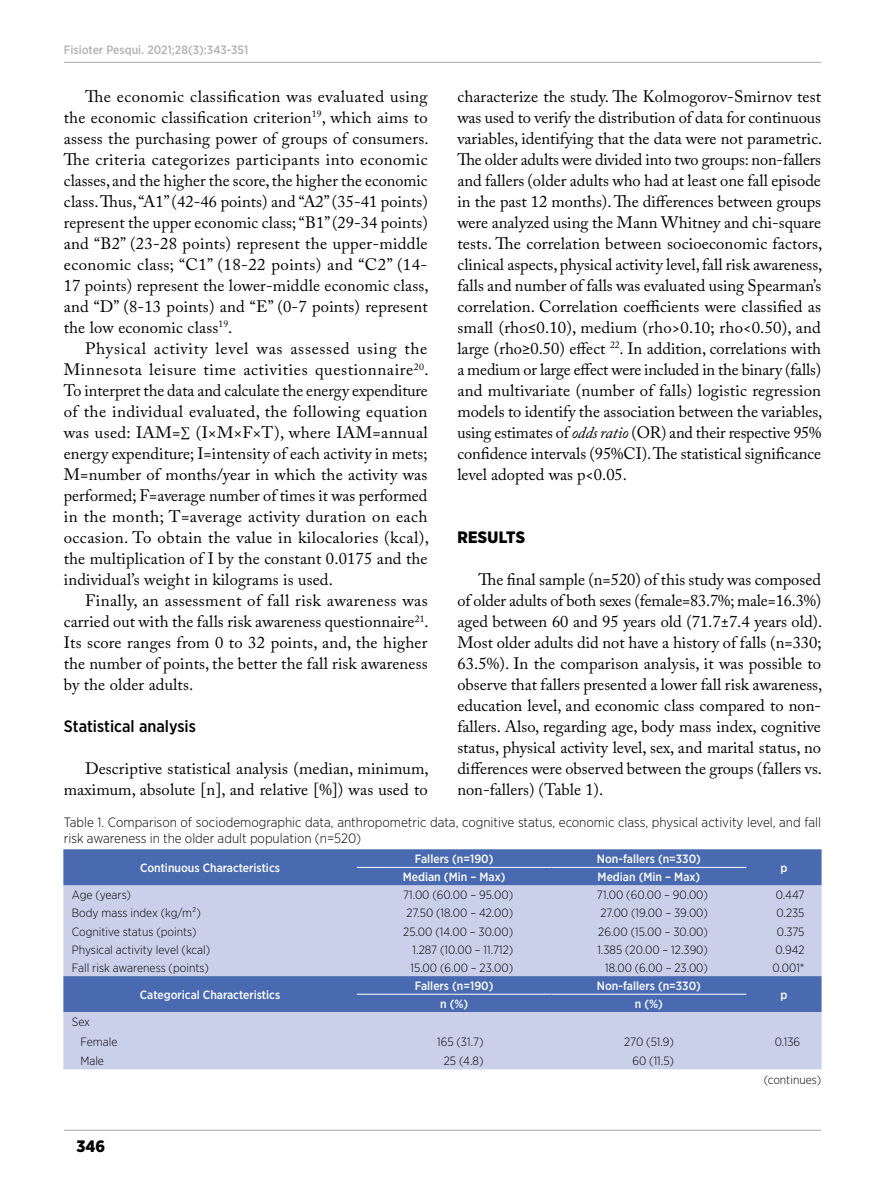
<style>
.page{position:relative;width:885px;height:1187px;background:#fff}
.page>*{position:absolute;margin:0;border:0;box-sizing:border-box;transform-origin:0 0}
.t1{font:16.5px/21px "Adobe Caslon Pro";letter-spacing:.005em;color:#000;text-align:justify}
.t2{font:500 16.5px "Gotham Narrow";color:#000}
.t3{font:900 16.5px "Gotham Narrow";letter-spacing:.015em;color:#000}
.t4{font:300 13.5px/16.2px "Gotham Narrow";color:#000}
.t5{font:300 12px/20.2px "Gotham Narrow";color:#000}
.t6{font:500 12px "Gotham Narrow";color:#fff}
.t7{font:500 12px "Gotham Narrow";color:#b3b2b2}
.s1{font-style:italic}
</style>
<div class="page">
<hr style="left:64px;top:62px;width:757px;height:1px;background:#b3b2b2">
<hr style="left:64px;top:1129px;width:757px;height:1px;background:#b3b2b2">
<div style="left:63px;top:849px;width:758px;height:36px;background:#496ab1"></div>
<svg style="left:63px;top:885px;width:758px;height:184px;background:#b2bcdf"></svg>
<hr style="left:356px;top:867px;width:195px;height:1px;background:#fff">
<hr style="left:551px;top:867px;width:195px;height:1px;background:#fff">
<hr style="left:356px;top:993px;width:195px;height:1px;background:#fff">
<hr style="left:551px;top:993px;width:195px;height:1px;background:#fff">
<p class="t7" style="left:64px;top:42px;width:186px">Fisioter Pesqui. 2021;28(3):343-351</p>
<p class="t1" style="left:64px;top:86px;width:366px;text-indent:21px">The economic classification was evaluated using the economic classification criterion<sup>19</sup>, which aims to assess the purchasing power of groups of consumers.<br>The criteria categorizes participants into economic classes, and the higher the score, the higher the economic class. Thus, “A1” (42-46 points) and “A2” (35-41 points) represent the upper economic class; “B1” (29-34 points) and “B2” (23-28 points) represent the upper-middle economic class; “C1” (18-22 points) and “C2” (14- 17 points) represent the lower-middle economic class, and “D” (8-13 points) and “E” (0-7 points) represent the low economic class<sup>19</sup>.</p>
<p class="t1" style="left:64px;top:338px;width:366px;text-indent:21px">Physical activity level was assessed using the Minnesota leisure time activities questionnaire<sup>20</sup>.<br>To interpret the data and calculate the energy expenditure of the individual evaluated, the following equation was used: IAM=∑ (I×M×F×T), where IAM=annual energy expenditure; I=intensity of each activity in mets; M=number of months/year in which the activity was performed; F=average number of times it was performed in the month; T=average activity duration on each occasion. To obtain the value in kilocalories (kcal), the multiplication of I by the constant 0.0175 and the individual’s weight in kilograms is used.</p>
<p class="t1" style="left:64px;top:590px;width:366px;text-indent:21px">Finally, an assessment of fall risk awareness was carried out with the falls risk awareness questionnaire<sup>21</sup>.<br>Its score ranges from 0 to 32 points, and, the higher the number of points, the better the fall risk awareness by the older adults.</p>
<p class="t2" style="left:64px;top:716px;width:134px">Statistical analysis</p>
<p class="t1" style="left:64px;top:758px;width:366px;text-align:right">Descriptive statistical analysis (median, minimum, maximum, absolute [n], and relative [%]) was used to</p>
<p class="t1" style="left:457px;top:86px;width:366px">characterize the study. The Kolmogorov-Smirnov test was used to verify the distribution of data for continuous variables, identifying that the data were not parametric.<br>The older adults were divided into two groups: non-fallers and fallers (older adults who had at least one fall episode in the past 12 months). The differences between groups were analyzed using the Mann Whitney and chi-square tests. The correlation between socioeconomic factors, clinical aspects, physical activity level, fall risk awareness, falls and number of falls was evaluated using Spearman’s correlation. Correlation coefficients were classified as small (rho≤0.10), medium (rho&gt;0.10; rho&lt;0.50), and large (rho≥0.50) effect <sup>22</sup>. In addition, correlations with a medium or large effect were included in the binary (falls) and multivariate (number of falls) logistic regression models to identify the association between the variables, using estimates of <span class="s1">odds ratio</span> (OR) and their respective 95% confidence intervals (95%CI). The statistical significance level adopted was p&lt;0.05.</p>
<p class="t3" style="left:457px;top:526px;width:69px">RESULTS</p>
<p class="t1" style="left:457px;top:569px;width:366px;text-indent:21px">The final sample (n=520) of this study was composed of older adults of both sexes (female=83.7%; male=16.3%) aged between 60 and 95 years old (71.7±7.4 years old).<br>Most older adults did not have a history of falls (n=330; 63.5%). In the comparison analysis, it was possible to observe that fallers presented a lower fall risk awareness, education level, and economic class compared to non&shy;fallers. Also, regarding age, body mass index, cognitive status, physical activity level, sex, and marital status, no differences were observed between the groups (fallers vs. non-fallers) (Table 1).</p>
<p class="t4" style="left:64px;top:813px;width:758px">Table 1. Comparison of sociodemographic data, anthropometric data, cognitive status, economic class, physical activity level, and fall risk awareness in the older adult population (n=520)</p>
<p class="t6" style="left:140px;top:860px;width:141px">Continuous Characteristics</p>
<p class="t6" style="left:415px;top:851px;width:80px">Fallers (n=190)</p>
<p class="t6" style="left:597px;top:851px;width:105px">Non-fallers (n=330)</p>
<p class="t6" style="left:780px;top:860px;width:8px">p</p>
<p class="t6" style="left:403px;top:869px;width:104px">Median (Min – Max)</p>
<p class="t6" style="left:597px;top:869px;width:104px">Median (Min – Max)</p>
<p class="t5" style="left:72px;top:884px;width:61px">Age (years)</p>
<p class="t5" style="left:403px;top:884px;width:112px">71.00 (60.00 – 95.00)</p>
<p class="t5" style="left:597px;top:884px;width:113px">71.00 (60.00 – 90.00)</p>
<p class="t5" style="left:775px;top:884px;width:30px">0.447</p>
<p class="t5" style="left:72px;top:902px;width:130px">Body mass index (kg/m²)</p>
<p class="t5" style="left:406px;top:902px;width:108px">27.50 (18.00 – 42.00)</p>
<p class="t5" style="left:600px;top:902px;width:109px">27.00 (19.00 – 39.00)</p>
<p class="t5" style="left:776px;top:902px;width:30px">0.235</p>
<p class="t5" style="left:72px;top:920px;width:126px">Cognitive status (points)</p>
<p class="t5" style="left:403px;top:920px;width:111px">25.00 (14.00 – 30.00)</p>
<p class="t5" style="left:598px;top:920px;width:111px">26.00 (15.00 – 30.00)</p>
<p class="t5" style="left:776px;top:920px;width:29px">0.375</p>
<p class="t5" style="left:72px;top:939px;width:140px">Physical activity level (kcal)</p>
<p class="t5" style="left:412px;top:939px;width:102px">1.287 (10.00 – 11.712)</p>
<p class="t5" style="left:597px;top:939px;width:112px">1.385 (20.00 – 12.390)</p>
<p class="t5" style="left:775px;top:939px;width:31px">0.942</p>
<p class="t5" style="left:72px;top:957px;width:138px">Fall risk awareness (points)</p>
<p class="t5" style="left:410px;top:957px;width:104px">15.00 (6.00 – 23.00)</p>
<p class="t5" style="left:605px;top:957px;width:104px">18.00 (6.00 – 23.00)</p>
<p class="t5" style="left:772px;top:957px;width:34px">0.001*</p>
<p class="t6" style="left:140px;top:987px;width:142px">Categorical Characteristics</p>
<p class="t6" style="left:415px;top:978px;width:80px">Fallers (n=190)</p>
<p class="t6" style="left:597px;top:978px;width:105px">Non-fallers (n=330)</p>
<p class="t6" style="left:780px;top:987px;width:8px">p</p>
<p class="t6" style="left:440px;top:996px;width:30px">n (%)</p>
<p class="t6" style="left:634px;top:996px;width:30px">n (%)</p>
<p class="t5" style="left:80px;top:1011px;width:39px;text-indent:-9px">Sex<br>Female</p>
<p class="t5" style="left:437px;top:1031px;width:48px">165 (31.7)</p>
<p class="t5" style="left:624px;top:1031px;width:51px">270 (51.9)</p>
<p class="t5" style="left:774px;top:1031px;width:27px">0.136</p>
<p class="t5" style="left:80px;top:1050px;width:25px">Male</p>
<p class="t5" style="left:444px;top:1050px;width:41px">25 (4.8)</p>
<p class="t5" style="left:632px;top:1050px;width:43px">60 (11.5)</p>
<p class="t3" style="left:77px;top:1135px;width:30px">346</p>
<p class="t5" style="left:763px;top:1069px;width:59px">(continues)</p>
</div>
